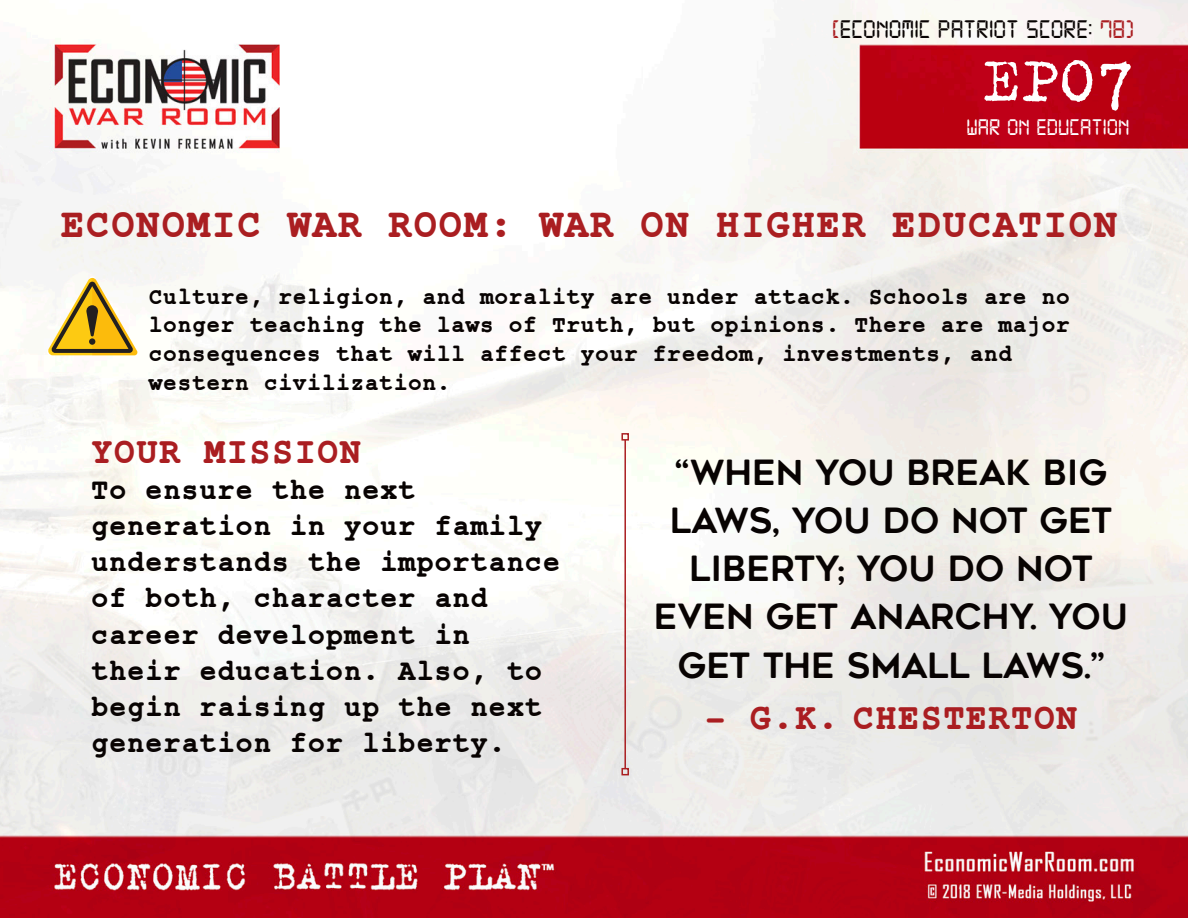
<style>
.page{position:relative;width:1188px;height:918px;background:#fff}
.page>*{position:absolute;margin:0;border:0;box-sizing:border-box;transform-origin:0 0}
.t1{font:69px "Trixie";color:#fff}
.t2{font:700 42px "Courier Final Draft";color:#aa1e21}
.t3{font:700 37.65px "Courier Final Draft";color:#aa1e21}
.t4{font:34.65px/48.2px "Geometos Rounded";color:#080302;text-align:center}
.t5{font:700 30.15px/36.2px "Courier Final Draft";color:#080302}
.t6{font:27px "Digital 7";color:#080302}
.t7{font:700 24px/28.8px "Courier Final Draft";color:#080302}
.t8{font:24px "Digital 7";color:#fff}
.s1{color:#aa1e21}
</style>
<div class="page">
<img style="left:0;top:0;width:1188px;height:918px">
<svg style="left:46px;top:276px;width:92px;height:79px"></svg>
<div style="left:89px;top:338px;width:6px;height:7px;background:#231f20;border-radius:50%"></div>
<hr style="left:624px;top:440px;width:2px;height:329px;background:#aa1e21">
<div style="left:621px;top:768px;width:8px;height:7px;border:2px solid #aa1e21"></div>
<div style="left:621px;top:433px;width:8px;height:8px;border:2px solid #aa1e21"></div>
<p class="t6" style="left:832px;top:18px;width:303px"><span class="s1">[</span>ECONOMIC PATRIOT SCORE: <span class="s1">78)</span></p>
<h1 class="t1" style="left:982px;top:35px;width:153px">EP07</h1>
<p class="t8" style="left:966px;top:116px;width:165px">WAR ON EDUCATION</p>
<p class="t2" style="left:60px;top:201px;width:1060px">ECONOMIC WAR ROOM: WAR ON HIGHER EDUCATION</p>
<p class="t7" style="left:149px;top:284px;width:923px">Culture, religion, and morality are under attack. Schools are no longer teaching the laws of Truth, but opinions. There are major consequences that will affect your freedom, investments, and western civilization.</p>
<p class="t3" style="left:91px;top:430px;width:273px">YOUR MISSION</p>
<p class="t5" style="left:91px;top:474px;width:471px">To ensure the next generation in your family understands the importance of both, character and career development in their education. Also, to begin raising up the next generation for liberty.</p>
<p class="t4" style="left:654px;top:449px;width:476px">“WHEN YOU BREAK BIG<br>LAWS, YOU DO NOT GET<br>LIBERTY; YOU DO NOT<br>EVEN GET ANARCHY. YOU<br>GET THE SMALL LAWS.”</p>
<p class="t3" style="left:704px;top:696px;width:376px">– G.K. CHESTERTON</p>
</div>
